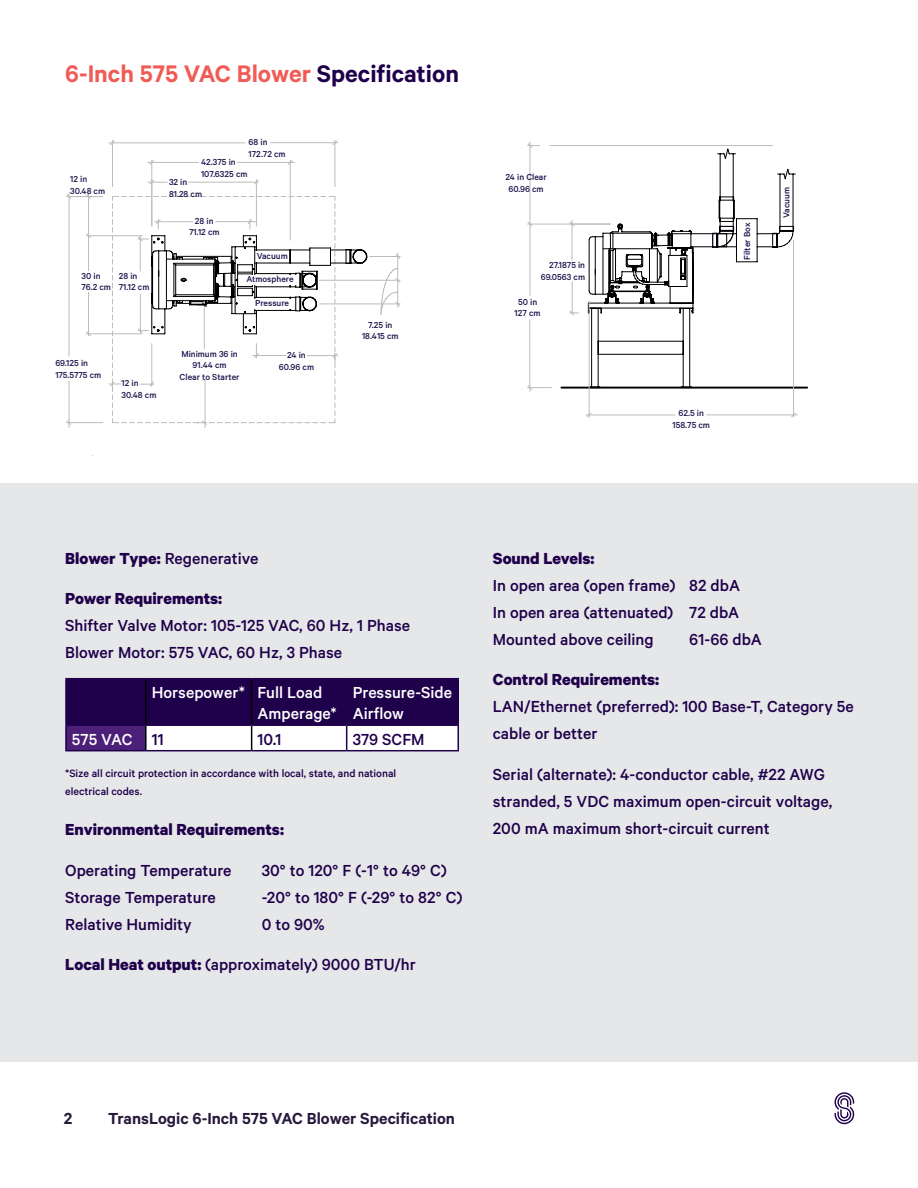
<style>
.page{position:relative;width:918px;height:1188px;background:#fff}
.page>*{position:absolute;margin:0;border:0;box-sizing:border-box;transform-origin:0 0}
._01_SL_ED_Headline_2{font:600 27px "Calibre";color:#f15b55}
.Subhead_Green_Produc{font:500 18px/27px "Calibre";color:#1f004b}
.Subhead_Green_Produc-2{font:500 18px/21px "Calibre";color:#fff}
.t1{font:600 18px "Calibre";color:#26193c}
.Subhead_Green_Produc-3{font:700 18px "Calibre";color:#1f004b}
.Subhead_Green_Produc-4{font:500 12px/18px "Calibre";color:#1f004b}
.t2{font:500 9.75px/11.7px "Calibre";color:#20134d}
.s1{color:#1f004b}
.s2{font-weight:700}
</style>
<div class="page">
<svg style="left:835px;top:1092px;width:19px;height:32px"></svg>
<div style="left:0;top:483px;width:918px;height:579px;background:#e6e7e8"></div>
<hr style="left:65px;top:678px;width:81px;height:1px;background:#1f004b">
<hr style="left:65px;top:679px;width:2px;height:45px;background:#1f004b">
<hr style="left:146px;top:678px;width:106px;height:1px;background:#1f004b">
<hr style="left:252px;top:678px;width:95px;height:1px;background:#1f004b">
<hr style="left:347px;top:678px;width:112px;height:1px;background:#1f004b">
<hr style="left:65px;top:724px;width:81px;height:2px;background:#1f004b">
<hr style="left:65px;top:726px;width:2px;height:24px;background:#1f004b">
<hr style="left:65px;top:750px;width:81px;height:1px;background:#1f004b">
<hr style="left:112px;top:459px;width:223px;height:1px;background:#bbbcbb">
<hr style="left:319px;top:280px;width:79px;height:1px;background:#bbbcbb">
<svg style="left:370px;top:253px;width:31px;height:62px"></svg>
<hr style="left:319px;top:304px;width:79px;height:1px;background:#bbbcbb">
<hr style="left:109px;top:143px;width:136px;height:1px;background:#bbbcbb">
<hr style="left:335px;top:143px;width:1px;height:44px;background:#bbbcbb">
<svg style="left:110px;top:140px;width:5px;height:5px"></svg>
<hr style="left:112px;top:143px;width:1px;height:44px;background:#bbbcbb">
<hr style="left:148px;top:162px;width:50px;height:1px;background:#bbbcbb">
<svg style="left:288px;top:160px;width:5px;height:5px"></svg>
<hr style="left:290px;top:162px;width:1px;height:78px;background:#bbbcbb">
<hr style="left:152px;top:162px;width:1px;height:64px;background:#bbbcbb">
<hr style="left:69px;top:193px;width:1px;height:163px;background:#bbbcbb">
<hr style="left:69px;top:422px;width:34px;height:1px;background:#bbbcbb">
<svg style="left:67px;top:194px;width:4px;height:5px"></svg>
<hr style="left:69px;top:196px;width:34px;height:1px;background:#bbbcbb">
<hr style="left:88px;top:236px;width:1px;height:35px;background:#bbbcbb">
<svg style="left:86px;top:331px;width:5px;height:5px"></svg>
<hr style="left:89px;top:334px;width:53px;height:1px;background:#bbbcbb">
<hr style="left:88px;top:193px;width:1px;height:43px;background:#bbbcbb">
<svg style="left:86px;top:233px;width:5px;height:5px"></svg>
<hr style="left:89px;top:235px;width:53px;height:1px;background:#bbbcbb">
<svg style="left:66px;top:679px;width:393px;height:72px;background:#5b447c"></svg>
<hr style="left:256px;top:182px;width:1px;height:44px;background:#bbbcbb">
<svg style="left:148px;top:180px;width:19px;height:5px"></svg>
<hr style="left:152px;top:182px;width:1px;height:44px;background:#bbbcbb">
<hr style="left:148px;top:728px;width:90px;height:1px;background:#bbbcbb">
<svg style="left:109px;top:196px;width:248px;height:232px"></svg>
<hr style="left:307px;top:355px;width:31px;height:1px;background:#bbbcbb">
<hr style="left:216px;top:221px;width:40px;height:1px;background:#bbbcbb">
<hr style="left:189px;top:182px;width:69px;height:1px;background:#bbbcbb">
<hr style="left:237px;top:162px;width:58px;height:1px;background:#bbbcbb">
<hr style="left:270px;top:142px;width:68px;height:1px;background:#bbbcbb">
<hr style="left:88px;top:292px;width:1px;height:43px;background:#bbbcbb">
<hr style="left:69px;top:381px;width:1px;height:46px;background:#bbbcbb">
<hr style="left:561px;top:387px;width:246px;height:2px;background:#000">
<svg style="left:590px;top:315px;width:218px;height:73px"></svg>
<hr style="left:530px;top:224px;width:1px;height:72px;background:#bbbcbb">
<svg style="left:527px;top:385px;width:25px;height:5px"></svg>
<hr style="left:530px;top:142px;width:1px;height:82px;background:#bbbcbb">
<svg style="left:527px;top:222px;width:5px;height:4px"></svg>
<hr style="left:530px;top:224px;width:80px;height:1px;background:#bbbcbb">
<hr style="left:707px;top:415px;width:90px;height:1px;background:#bbbcbb">
<svg style="left:791px;top:413px;width:5px;height:4px"></svg>
<hr style="left:793px;top:240px;width:1px;height:175px;background:#bbbcbb">
<hr style="left:589px;top:301px;width:1px;height:114px;background:#bbbcbb">
<hr style="left:530px;top:320px;width:1px;height:71px;background:#bbbcbb">
<hr style="left:586px;top:415px;width:89px;height:1px;background:#bbbcbb">
<svg style="left:550px;top:145px;width:246px;height:170px"></svg>
<hr style="left:626px;top:137px;width:69px;height:1px;background:#bbbcbb">
<hr style="left:675px;top:137px;width:57px;height:1px;background:#bbbcbb">
<hr style="left:708px;top:137px;width:67px;height:1px;background:#bbbcbb">
<svg style="left:527px;top:141px;width:13px;height:7px"></svg>
<p class="_01_SL_ED_Headline_2" style="left:65px;top:57px;width:395px">6-Inch 575 VAC Blower <span class="s1">Specification</span></p>
<p class="t2" style="left:70px;top:173px;width:36px">12 in<br>30.48 cm</p>
<p class="t2" style="left:82px;top:269px;width:31px">30 in<br>76.2 cm</p>
<p class="t2" style="left:119px;top:270px;width:32px">28 in<br>71.12 cm</p>
<p class="t2" style="left:249px;top:136px;width:39px">68 in<br>172.72 cm</p>
<p class="t2" style="left:201px;top:156px;width:48px">42.375 in<br>107.6325 cm</p>
<p class="t2" style="left:169px;top:176px;width:35px">32 in<br>81.28 cm</p>
<p class="t2" style="left:189px;top:215px;width:32px;text-align:center">28 in<br>71.12 cm</p>
<p class="t2" style="left:257px;top:250px;width:33px">Vacuum</p>
<p class="t2" style="left:246px;top:273px;width:49px">Atmosphere</p>
<p class="t2" style="left:255px;top:297px;width:35px">Pressure</p>
<p class="t2" style="left:55px;top:357px;width:47px">69.125 in<br>175.5775 cm</p>
<p class="t2" style="left:121px;top:377px;width:36px">12 in<br>30.48 cm</p>
<p class="t2" style="left:180px;top:347px;width:61px;text-align:center">Minimum 36 in<br>91.44 cm<br>Clear to Starter</p>
<p class="t2" style="left:279px;top:349px;width:37px;text-align:center">24 in<br>60.96 cm</p>
<p class="t2" style="left:362px;top:318px;width:38px;text-align:center">7.25 in<br>18.415 cm</p>
<p class="t2" style="left:505px;top:171px;width:43px;text-align:center">24 in Clear<br>60.96 cm</p>
<p class="t2" style="left:541px;top:259px;width:46px;text-align:right">27.1875 in<br>69.0563 cm</p>
<p class="t2" style="left:515px;top:296px;width:27px;text-align:center">50 in<br>127 cm</p>
<p class="t2" style="left:741px;top:260px;width:39px;rotate:-90deg">Filter Box</p>
<p class="t2" style="left:780px;top:218px;width:33px;rotate:-90deg">Vacuum</p>
<p class="t2" style="left:673px;top:407px;width:39px;text-align:center">62.5 in<br>158.75 cm</p>
<p class="Subhead_Green_Produc" style="left:65px;top:544px;width:195px"><span class="s2">Blower Type:</span> Regenerative</p>
<p class="Subhead_Green_Produc" style="left:65px;top:585px;width:346px"><span class="s2">Power Requirements:<br></span>Shifter Valve Motor: 105-125 VAC, 60 Hz, 1 Phase<br>Blower Motor: 575 VAC, 60 Hz, 3 Phase</p>
<p class="Subhead_Green_Produc-2" style="left:152px;top:682px;width:95px">Horsepower*</p>
<p class="Subhead_Green_Produc-2" style="left:258px;top:682px;width:81px">Full Load<br>Amperage*</p>
<p class="Subhead_Green_Produc-2" style="left:353px;top:682px;width:101px">Pressure-Side<br>Airflow</p>
<p class="Subhead_Green_Produc-2" style="left:72px;top:728px;width:62px">575 VAC</p>
<p class="Subhead_Green_Produc" style="left:152px;top:725px;width:13px">11</p>
<p class="Subhead_Green_Produc" style="left:258px;top:725px;width:25px">10.1</p>
<p class="Subhead_Green_Produc" style="left:353px;top:725px;width:73px">379 SCFM</p>
<p class="Subhead_Green_Produc-4" style="left:65px;top:764px;width:333px">*Size all circuit protection in accordance with local, state, and national electrical codes.</p>
<p class="Subhead_Green_Produc-3" style="left:65px;top:819px;width:220px">Environmental Requirements:</p>
<p class="Subhead_Green_Produc" style="left:65px;top:856px;width:168px">Operating Temperature</p>
<p class="Subhead_Green_Produc" style="left:262px;top:856px;width:187px">30° to 120° F (-1° to 49° C)</p>
<p class="Subhead_Green_Produc" style="left:65px;top:883px;width:152px">Storage Temperature</p>
<p class="Subhead_Green_Produc" style="left:262px;top:883px;width:202px">-20° to 180° F (-29° to 82° C)</p>
<p class="Subhead_Green_Produc" style="left:65px;top:910px;width:128px">Relative Humidity</p>
<p class="Subhead_Green_Produc" style="left:262px;top:910px;width:65px">0 to 90%</p>
<p class="Subhead_Green_Produc" style="left:65px;top:951px;width:352px"><span class="s2">Local Heat output:</span> (approximately) 9000 BTU/hr</p>
<p class="t2" style="left:77px;top:621px;width:27px">127 cm</p>
<p class="Subhead_Green_Produc" style="left:493px;top:544px;width:249px"><span class="s2">Sound Levels:<br></span>In open area (open frame) 82 dbA<br>In open area (attenuated) 72 dbA<br>Mounted above ceiling</p>
<p class="Subhead_Green_Produc" style="left:689px;top:625px;width:74px">61-66 dbA</p>
<p class="Subhead_Green_Produc" style="left:493px;top:666px;width:363px"><span class="s2">Control Requirements:<br></span>LAN/Ethernet (preferred): 100 Base-T, Category 5e cable or better</p>
<p class="Subhead_Green_Produc" style="left:493px;top:760px;width:341px">Serial (alternate): 4-conductor cable, #22 AWG stranded, 5 VDC maximum open-circuit voltage,<br>200 mA maximum short-circuit current</p>
<p class="t1" style="left:64px;top:1108px;width:10px">2</p>
<p class="t1" style="left:108px;top:1108px;width:348px">TransLogic 6-Inch 575 VAC Blower Specification</p>
</div>
